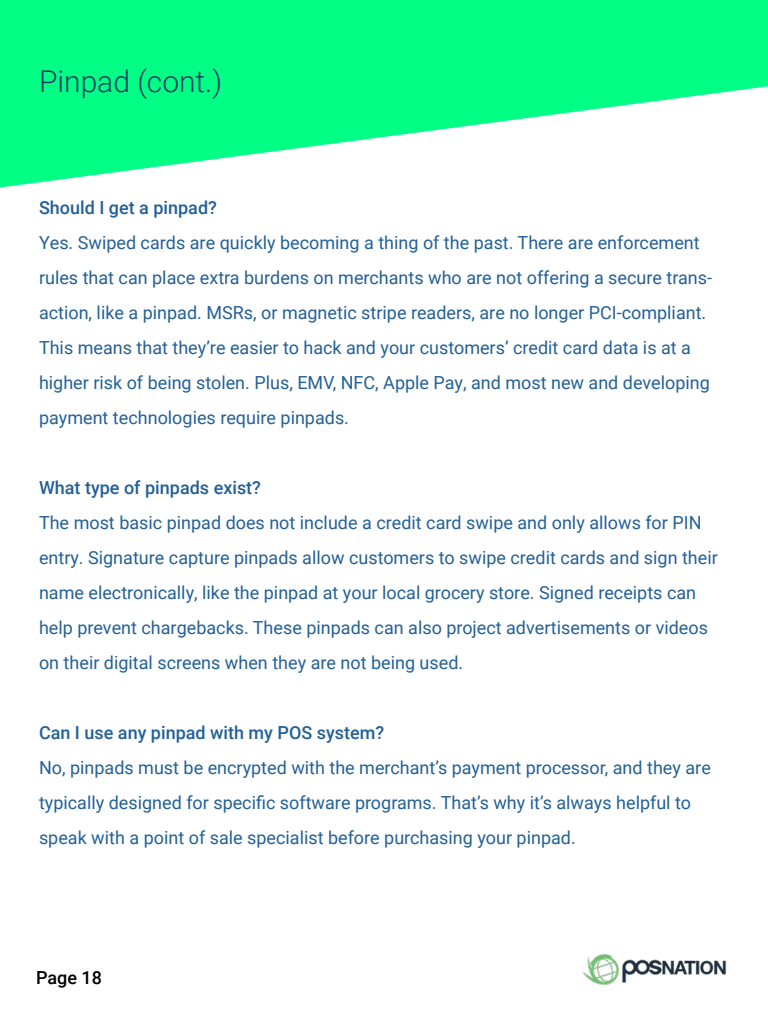
<style>
.page{position:relative;width:768px;height:1024px;background:#fff}
.page>*{position:absolute;margin:0;border:0;box-sizing:border-box;transform-origin:0 0}
.t1{font:300 30px "Roboto";color:#173f65}
.t2{font:18px/35px "Roboto";color:#236097}
.t3{font:500 18px "Roboto";color:#236097}
.t4{font:500 18px "Roboto";color:#000}
</style>
<div class="page">
<svg style="left:0;top:0;width:768px;height:187px;fill:#00ff84"></svg>
<img style="left:582px;top:954px;width:144px;height:31px">
<h1 class="t1" style="left:39px;top:61px;width:185px">Pinpad (cont.)</h1>
<p class="t3" style="left:39px;top:195px;width:179px">Should I get a pinpad?</p>
<p class="t2" style="left:39px;top:224px;width:675px">Yes. Swiped cards are quickly becoming a thing of the past. There are enforcement rules that can place extra burdens on merchants who are not offering a secure trans&shy;action, like a pinpad. MSRs, or magnetic stripe readers, are no longer PCI-compliant.<br>This means that they’re easier to hack and your customers’ credit card data is at a higher risk of being stolen. Plus, EMV, NFC, Apple Pay, and most new and developing payment technologies require pinpads.</p>
<p class="t3" style="left:39px;top:475px;width:224px">What type of pinpads exist?</p>
<p class="t2" style="left:39px;top:504px;width:680px">The most basic pinpad does not include a credit card swipe and only allows for PIN entry. Signature capture pinpads allow customers to swipe credit cards and sign their name electronically, like the pinpad at your local grocery store. Signed receipts can help prevent chargebacks. These pinpads can also project advertisements or videos on their digital screens when they are not being used.</p>
<p class="t3" style="left:39px;top:720px;width:347px">Can I use any pinpad with my POS system?</p>
<p class="t2" style="left:39px;top:749px;width:673px">No, pinpads must be encrypted with the merchant’s payment processor, and they are typically designed for specific software programs. That’s why it’s always helpful to speak with a point of sale specialist before purchasing your pinpad.</p>
<p class="t4" style="left:36px;top:965px;width:67px">Page 18</p>
</div>
